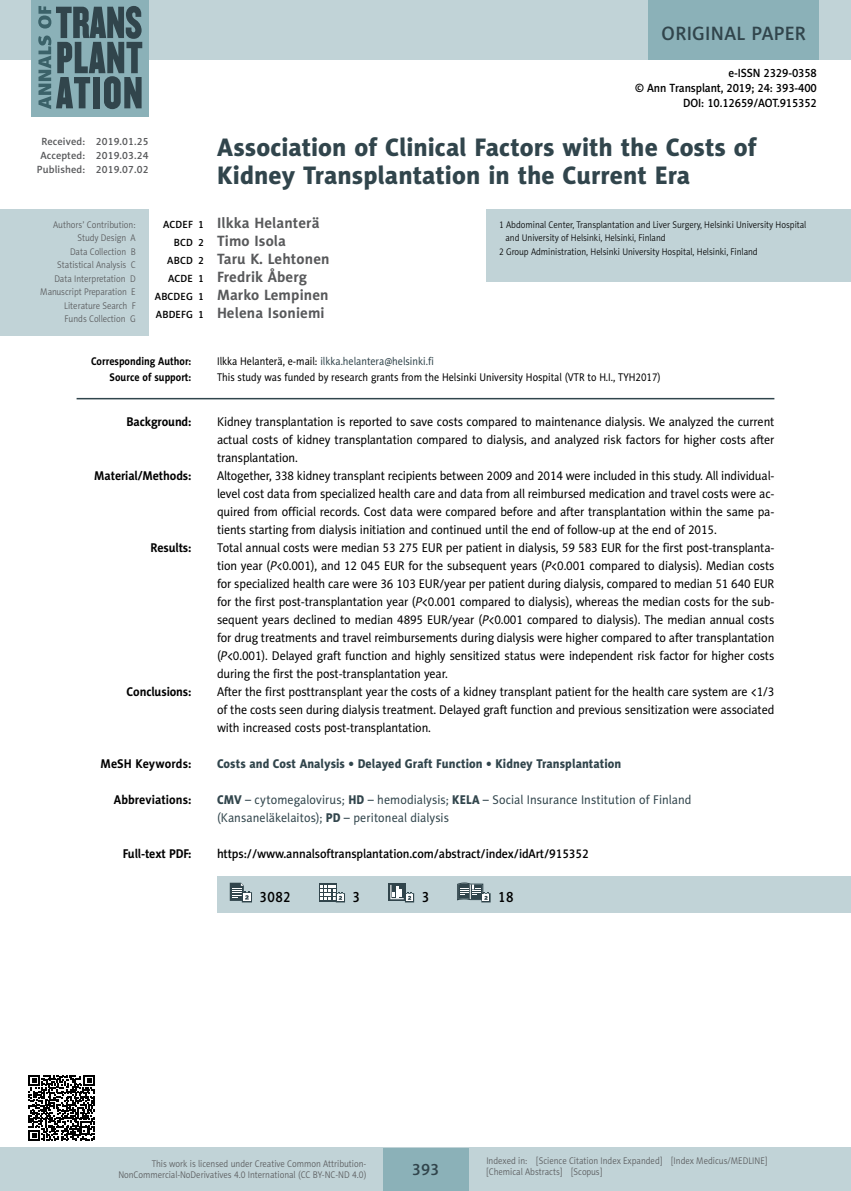
<style>
.page{position:relative;width:851px;height:1191px;background:#fff}
.page>*{position:absolute;margin:0;border:0;box-sizing:border-box;transform-origin:0 0}
.t1{font:25.5px/28.5px "Naomi Sans EFN Heavy";color:#31454c}
.t2{font:19.5px "Naomi Sans EFN Medium";letter-spacing:.015em;color:#31454c}
.t3{font:16.5px "Naomi Sans EFN Medium";color:#31454c}
.t4{font:700 15px "Naomi Sans EFN";letter-spacing:.01em;color:#58595b}
.t5{font:15px "Naomi Sans EFN Medium";letter-spacing:.03em;color:#000;scale:.9 1}
.t6{font:12.75px/18px "Naomi Sans EFN";letter-spacing:-.01em;color:#000;text-align:justify;scale:.95 1}
.t7{font:12.75px/18px "Naomi Sans EFN";letter-spacing:.005em;color:#31454c;scale:.95 1}
.t8{font:700 12.75px "Naomi Sans EFN";letter-spacing:-.01em;color:#000;scale:.95 1}
.t9{font:12.75px "Naomi Sans EFN Medium";letter-spacing:-.01em;color:#000;scale:.95 1}
.t10{font:12.75px "Naomi Sans EFN Heavy";letter-spacing:.005em;color:#31454c;scale:.95 1}
.t11{font:12px/15px "Naomi Sans EFN Medium";letter-spacing:-.01em;color:#000;text-align:right;scale:.95 1}
.t12{font:11.25px "Naomi Sans EFN";color:#000;scale:.9 1}
.t13{font:11.25px "Naomi Sans EFN";color:#31454c;scale:.9 1}
.t14{font:700 11.25px "Naomi Sans EFN";color:#000;scale:.9 1}
.t15{font:10.5px/13.5px "Naomi Sans EFN Medium";letter-spacing:.01em;color:#58595b;text-align:center}
.t16{font:9.75px/13.5px "Naomi Sans EFN Light";color:#58595b;text-align:right;scale:.9 1}
.t17{font:9.75px "Naomi Sans EFN Light";color:#000;scale:.9 1}
.s1{font-family:"Naomi Sans EFN Medium";font-weight:400;font-size:10.5px;color:#000}
.s2{color:#000}
.s3{font-style:italic}
.s4{font-family:"Naomi Sans EFN Heavy"}
</style>
<div class="page">
<hr style="left:77px;top:398px;width:697px;height:1px;background:#31454c">
<div style="left:0;top:210px;width:148px;height:126px;background:#c1d3d7"></div>
<div style="left:486px;top:210px;width:364px;height:72px;background:#c1d3d7"></div>
<div style="left:217px;top:876px;width:633px;height:36px;background:#c1d3d7"></div>
<svg style="left:230px;top:882px;width:22px;height:20px"></svg>
<div style="left:319px;top:883px;width:17px;height:18px;background:#31454c"></div>
<svg style="left:320px;top:884px;width:25px;height:18px"></svg>
<div style="left:388px;top:883px;width:18px;height:18px;background:#31454c"></div>
<svg style="left:390px;top:885px;width:24px;height:17px"></svg>
<svg style="left:457px;top:882px;width:33px;height:20px"></svg>
<svg style="left:28px;top:1075px;width:67px;height:66px"></svg>
<div style="left:0;top:1148px;width:850px;height:43px;background:#c1d3d7"></div>
<div style="left:383px;top:1147px;width:85px;height:43px;background:#8bb1b8"></div>
<div style="left:0;top:0;width:850px;height:60px;background:#c1d3d7"></div>
<div style="left:648px;top:0;width:171px;height:60px;background:#8bb1b8"></div>
<div style="left:32px;top:0;width:117px;height:117px;background:#8bb1b8"></div>
<svg style="left:38px;top:6px;width:104px;height:103px"></svg>
<h2 class="t2" style="left:661px;top:22px;width:146px">ORIGINAL PAPER</h2>
<p class="t11" style="left:635px;top:65px;width:193px">e-ISSN 2329-0358<br>© Ann Transplant, 2019; 24: 393-400<br>DOI: 10.12659/AOT.915352</p>
<p class="t15" style="left:37px;top:135px;width:113px">Received: 2019.01.25<br>Accepted: 2019.03.24<br>Published: 2019.07.02</p>
<h1 class="t1" style="left:217px;top:132px;width:541px">Association of Clinical Factors with the Costs of<br>Kidney Transplantation in the Current Era</h1>
<p class="t4" style="left:163px;top:214px;width:158px"><span class="s1">ACDEF 1</span> Ilkka Helanterä</p>
<p class="t4" style="left:174px;top:232px;width:114px"><span class="s1">BCD 2</span> Timo Isola</p>
<p class="t4" style="left:167px;top:250px;width:164px"><span class="s1">ABCD 2</span> Taru K. Lehtonen</p>
<p class="t4" style="left:168px;top:268px;width:140px"><span class="s1">ACDE 1</span> Fredrik Åberg</p>
<p class="t4" style="left:155px;top:286px;width:175px"><span class="s1">ABCDEG 1</span> Marko Lempinen</p>
<p class="t4" style="left:156px;top:304px;width:170px"><span class="s1">ABDEFG 1</span> Helena Isoniemi</p>
<p class="t14" style="left:91px;top:355px;width:113px">Corresponding Author:</p>
<p class="t13" style="left:217px;top:355px;width:242px"><span class="s2">Ilkka Helanterä, e-mail:</span> ilkka.helantera@helsinki.fi</p>
<p class="t14" style="left:110px;top:370px;width:92px">Source of support:</p>
<p class="t12" style="left:217px;top:370px;width:494px">This study was funded by research grants from the Helsinki University Hospital (VTR to H.I., TYH2017)</p>
<p class="t8" style="left:126px;top:414px;width:70px">Background:</p>
<p class="t6" style="left:217px;top:413px;width:588px">Kidney transplantation is reported to save costs compared to maintenance dialysis. We analyzed the current actual costs of kidney transplantation compared to dialysis, and analyzed risk factors for higher costs after transplantation.</p>
<p class="t8" style="left:94px;top:468px;width:104px">Material/Methods:</p>
<p class="t6" style="left:217px;top:467px;width:588px">Altogether, 338 kidney transplant recipients between 2009 and 2014 were included in this study. All individual&shy;level cost data from specialized health care and data from all reimbursed medication and travel costs were ac&shy;quired from official records. Cost data were compared before and after transplantation within the same pa&shy;tients starting from dialysis initiation and continued until the end of follow-up at the end of 2015.</p>
<p class="t8" style="left:150px;top:540px;width:45px">Results:</p>
<p class="t6" style="left:217px;top:539px;width:588px">Total annual costs were median 53 275 EUR per patient in dialysis, 59 583 EUR for the first post-transplanta&shy;tion year (<span class="s3">P</span>&lt;0.001), and 12 045 EUR for the subsequent years (<span class="s3">P</span>&lt;0.001 compared to dialysis). Median costs for specialized health care were 36 103 EUR/year per patient during dialysis, compared to median 51 640 EUR for the first post-transplantation year (<span class="s3">P</span>&lt;0.001 compared to dialysis), whereas the median costs for the sub&shy;sequent years declined to median 4895 EUR/year (<span class="s3">P</span>&lt;0.001 compared to dialysis). The median annual costs for drug treatments and travel reimbursements during dialysis were higher compared to after transplantation (<span class="s3">P</span>&lt;0.001). Delayed graft function and highly sensitized status were independent risk factor for higher costs during the first the post-transplantation year.</p>
<p class="t8" style="left:127px;top:684px;width:70px">Conclusions:</p>
<p class="t6" style="left:217px;top:683px;width:588px">After the first posttransplant year the costs of a kidney transplant patient for the health care system are &lt;1/3 of the costs seen during dialysis treatment. Delayed graft function and previous sensitization were associated with increased costs post-transplantation.</p>
<p class="t8" style="left:100px;top:756px;width:97px">MeSH Keywords:</p>
<p class="t10" style="left:217px;top:756px;width:427px">Costs and Cost Analysis • Delayed Graft Function • Kidney Transplantation</p>
<p class="t8" style="left:114px;top:792px;width:83px">Abbreviations:</p>
<p class="t7" style="left:217px;top:791px;width:501px"><span class="s4">CMV</span> – cytomegalovirus; <span class="s4">HD</span> – hemodialysis; <span class="s4">KELA</span> – Social Insurance Institution of Finland (Kansaneläkelaitos); <span class="s4">PD</span> – peritoneal dialysis</p>
<p class="t8" style="left:123px;top:846px;width:74px">Full-text PDF:</p>
<p class="t9" style="left:217px;top:846px;width:393px">https://www.annalsoftransplantation.com/abstract/index/idArt/915352</p>
<p class="t16" style="left:40px;top:218px;width:107px">Authors’ Contribution:<br>Study Design A<br>Data Collection B<br>Statistical Analysis C<br>Data Interpretation D<br>Manuscript Preparation E<br>Literature Search F<br>Funds Collection G</p>
<p class="t17" style="left:499px;top:219px;width:343px">1 Abdominal Center, Transplantation and Liver Surgery, Helsinki University Hospital</p>
<p class="t17" style="left:505px;top:232px;width:179px">and University of Helsinki, Helsinki, Finland</p>
<p class="t17" style="left:499px;top:246px;width:289px">2 Group Administration, Helsinki University Hospital, Helsinki, Finland</p>
<p class="t5" style="left:259px;top:888px;width:36px">3082</p>
<p class="t5" style="left:352px;top:888px;width:10px">3</p>
<p class="t5" style="left:421px;top:888px;width:10px">3</p>
<p class="t5" style="left:498px;top:888px;width:19px">18</p>
<p class="t16" style="left:118px;top:1158px;width:277px;line-height:11.2px">This work is licensed under Creative Common Attribution-<br>NonCommercial-NoDerivatives 4.0 International (CC BY-NC-ND 4.0)</p>
<p class="t3" style="left:412px;top:1160px;width:29px">393</p>
<p class="t16" style="left:486px;top:1155px;width:313px;line-height:11.2px;text-align:left">Indexed in: [Science Citation Index Expanded] [Index Medicus/MEDLINE] [Chemical Abstracts] [Scopus]</p>
</div>
